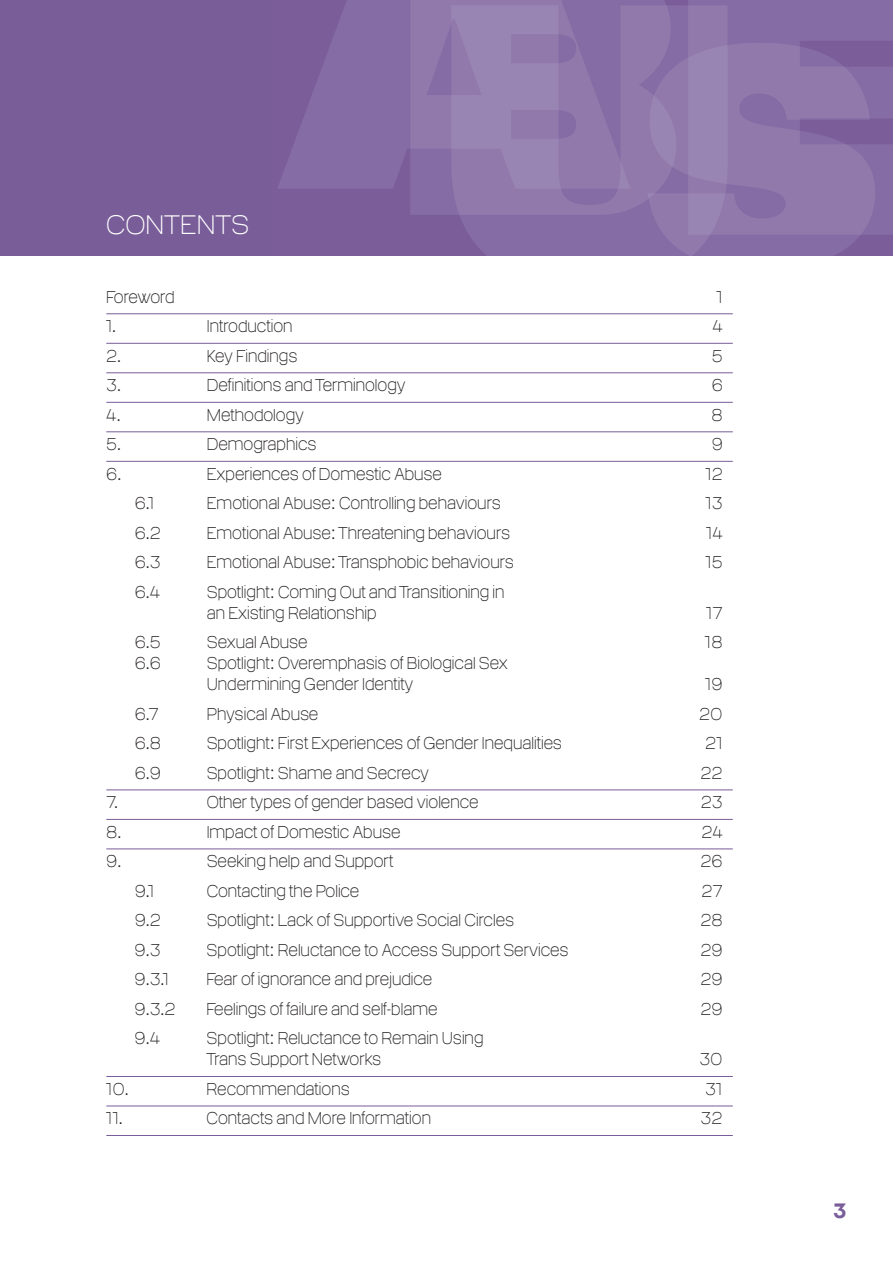
<style>
.page{position:relative;width:893px;height:1263px;background:#fff}
.page>*{position:absolute;margin:0;border:0;box-sizing:border-box;transform-origin:0 0}
.t1{font:100 27px "Colin Samuels";color:#fff;scale:.85 1}
.t2{font:21px "Colin Samuels";color:#795d99;scale:.8 1}
.t3{font:100 17.25px/21px "Colin Samuels";color:#231f20;scale:.8 1}
.t4{font:100 17.25px "Colin Samuels";letter-spacing:-.03em;color:#231f20;scale:.8 1}
</style>
<div class="page">
<div style="left:0;top:0;width:893px;height:255px;background:#795d99"></div>
<img style="left:278px;top:0;width:615px;height:255px">
<hr style="left:106px;top:313px;width:627px;height:1px;background:#795d99">
<hr style="left:106px;top:343px;width:627px;height:1px;background:#795d99">
<hr style="left:106px;top:373px;width:627px;height:1px;background:#795d99">
<hr style="left:106px;top:402px;width:627px;height:1px;background:#795d99">
<hr style="left:106px;top:432px;width:627px;height:1px;background:#795d99">
<hr style="left:106px;top:461px;width:627px;height:1px;background:#795d99">
<hr style="left:106px;top:790px;width:627px;height:1px;background:#795d99">
<hr style="left:106px;top:819px;width:627px;height:1px;background:#795d99">
<hr style="left:106px;top:849px;width:627px;height:1px;background:#795d99">
<hr style="left:106px;top:1076px;width:627px;height:1px;background:#795d99">
<hr style="left:106px;top:1106px;width:627px;height:1px;background:#795d99">
<hr style="left:106px;top:1135px;width:627px;height:1px;background:#795d99">
<h1 class="t1" style="left:106px;top:210px;width:22px">contents</h1>
<p class="t4" style="left:106px;top:288px;width:87px">Foreword</p>
<p class="t3" style="left:716px;top:286px;width:10px">1</p>
<p class="t3" style="left:106px;top:316px;width:14px">1.</p>
<p class="t3" style="left:207px;top:316px;width:109px">Introduction</p>
<p class="t3" style="left:713px;top:316px;width:14px">4</p>
<p class="t3" style="left:106px;top:345px;width:20px">2.</p>
<p class="t3" style="left:207px;top:345px;width:115px">Key Findings</p>
<p class="t3" style="left:712px;top:345px;width:15px">5</p>
<p class="t3" style="left:106px;top:375px;width:20px">3.</p>
<p class="t3" style="left:207px;top:375px;width:250px">Definitions and Terminology</p>
<p class="t3" style="left:712px;top:375px;width:15px">6</p>
<p class="t3" style="left:106px;top:404px;width:19px">4.</p>
<p class="t3" style="left:207px;top:404px;width:123px">Methodology</p>
<p class="t3" style="left:712px;top:404px;width:16px">8</p>
<p class="t3" style="left:106px;top:434px;width:20px">5.</p>
<p class="t3" style="left:207px;top:434px;width:139px">Demographics</p>
<p class="t3" style="left:712px;top:434px;width:15px">9</p>
<p class="t3" style="left:106px;top:463px;width:20px">6.</p>
<p class="t3" style="left:207px;top:463px;width:295px">Experiences of Domestic Abuse</p>
<p class="t3" style="left:705px;top:463px;width:23px">12</p>
<p class="t3" style="left:135px;top:493px;width:26px">6.1</p>
<p class="t3" style="left:207px;top:493px;width:369px">Emotional Abuse: Controlling behaviours</p>
<p class="t3" style="left:706px;top:493px;width:23px">13</p>
<p class="t3" style="left:135px;top:522px;width:34px">6.2</p>
<p class="t3" style="left:207px;top:522px;width:381px">Emotional Abuse: Threatening behaviours</p>
<p class="t3" style="left:706px;top:522px;width:22px">14</p>
<p class="t3" style="left:135px;top:552px;width:34px">6.3</p>
<p class="t3" style="left:207px;top:552px;width:385px">Emotional Abuse: Transphobic behaviours</p>
<p class="t3" style="left:705px;top:552px;width:23px">15</p>
<p class="t3" style="left:135px;top:581px;width:33px">6.4</p>
<p class="t3" style="left:207px;top:581px;width:374px">Spotlight: Coming Out and Transitioning in an Existing Relationship</p>
<p class="t3" style="left:706px;top:602px;width:22px">17</p>
<p class="t3" style="left:135px;top:632px;width:34px">6.5</p>
<p class="t3" style="left:207px;top:632px;width:128px">Sexual Abuse</p>
<p class="t3" style="left:705px;top:632px;width:24px">18</p>
<p class="t3" style="left:135px;top:653px;width:34px">6.6</p>
<p class="t3" style="left:207px;top:653px;width:378px">Spotlight: Overemphasis of Biological Sex<br>Undermining Gender Identity</p>
<p class="t3" style="left:705px;top:674px;width:23px">19</p>
<p class="t3" style="left:135px;top:703px;width:31px">6.7</p>
<p class="t3" style="left:207px;top:703px;width:141px">Physical Abuse</p>
<p class="t3" style="left:699px;top:703px;width:31px">20</p>
<p class="t3" style="left:135px;top:733px;width:34px">6.8</p>
<p class="t3" style="left:207px;top:733px;width:446px">Spotlight: First Experiences of Gender Inequalities</p>
<p class="t3" style="left:705px;top:733px;width:23px">21</p>
<p class="t3" style="left:135px;top:762px;width:34px">6.9</p>
<p class="t3" style="left:207px;top:762px;width:279px">Spotlight: Shame and Secrecy</p>
<p class="t3" style="left:701px;top:762px;width:29px">22</p>
<p class="t3" style="left:106px;top:792px;width:16px">7.</p>
<p class="t3" style="left:207px;top:792px;width:341px">Other types of gender based violence</p>
<p class="t3" style="left:701px;top:792px;width:29px">23</p>
<p class="t3" style="left:106px;top:821px;width:20px">8.</p>
<p class="t3" style="left:207px;top:821px;width:244px">Impact of Domestic Abuse</p>
<p class="t3" style="left:701px;top:821px;width:28px">24</p>
<p class="t3" style="left:106px;top:851px;width:20px">9.</p>
<p class="t3" style="left:207px;top:851px;width:235px">Seeking help and Support</p>
<p class="t3" style="left:700px;top:851px;width:29px">26</p>
<p class="t3" style="left:135px;top:880px;width:26px">9.1</p>
<p class="t3" style="left:207px;top:880px;width:192px">Contacting the Police</p>
<p class="t3" style="left:701px;top:880px;width:28px">27</p>
<p class="t3" style="left:135px;top:910px;width:34px">9.2</p>
<p class="t3" style="left:207px;top:910px;width:386px">Spotlight: Lack of Supportive Social Circles</p>
<p class="t3" style="left:700px;top:910px;width:29px">28</p>
<p class="t3" style="left:135px;top:939px;width:34px">9.3</p>
<p class="t3" style="left:207px;top:939px;width:454px">Spotlight: Reluctance to Access Support Services</p>
<p class="t3" style="left:700px;top:939px;width:29px">29</p>
<p class="t3" style="left:135px;top:969px;width:45px">9.3.1</p>
<p class="t3" style="left:207px;top:969px;width:284px">Fear of ignorance and prejudice</p>
<p class="t3" style="left:700px;top:969px;width:29px">29</p>
<p class="t3" style="left:135px;top:998px;width:53px">9.3.2</p>
<p class="t3" style="left:207px;top:998px;width:290px">Feelings of failure and self-blame</p>
<p class="t3" style="left:700px;top:998px;width:29px">29</p>
<p class="t3" style="left:135px;top:1028px;width:33px">9.4</p>
<p class="t3" style="left:207px;top:1028px;width:348px">Spotlight: Reluctance to Remain Using<br>Trans Support Networks</p>
<p class="t3" style="left:699px;top:1049px;width:31px">30</p>
<p class="t3" style="left:106px;top:1078px;width:66px">10. R</p>
<p class="t3" style="left:217px;top:1078px;width:167px">ecommendations</p>
<p class="t3" style="left:705px;top:1078px;width:23px">31</p>
<p class="t3" style="left:106px;top:1108px;width:22px">11.</p>
<p class="t3" style="left:207px;top:1108px;width:282px">Contacts and More Information</p>
<p class="t3" style="left:701px;top:1108px;width:29px">32</p>
<p class="t2" style="left:833px;top:1199px;width:18px">3</p>
</div>
